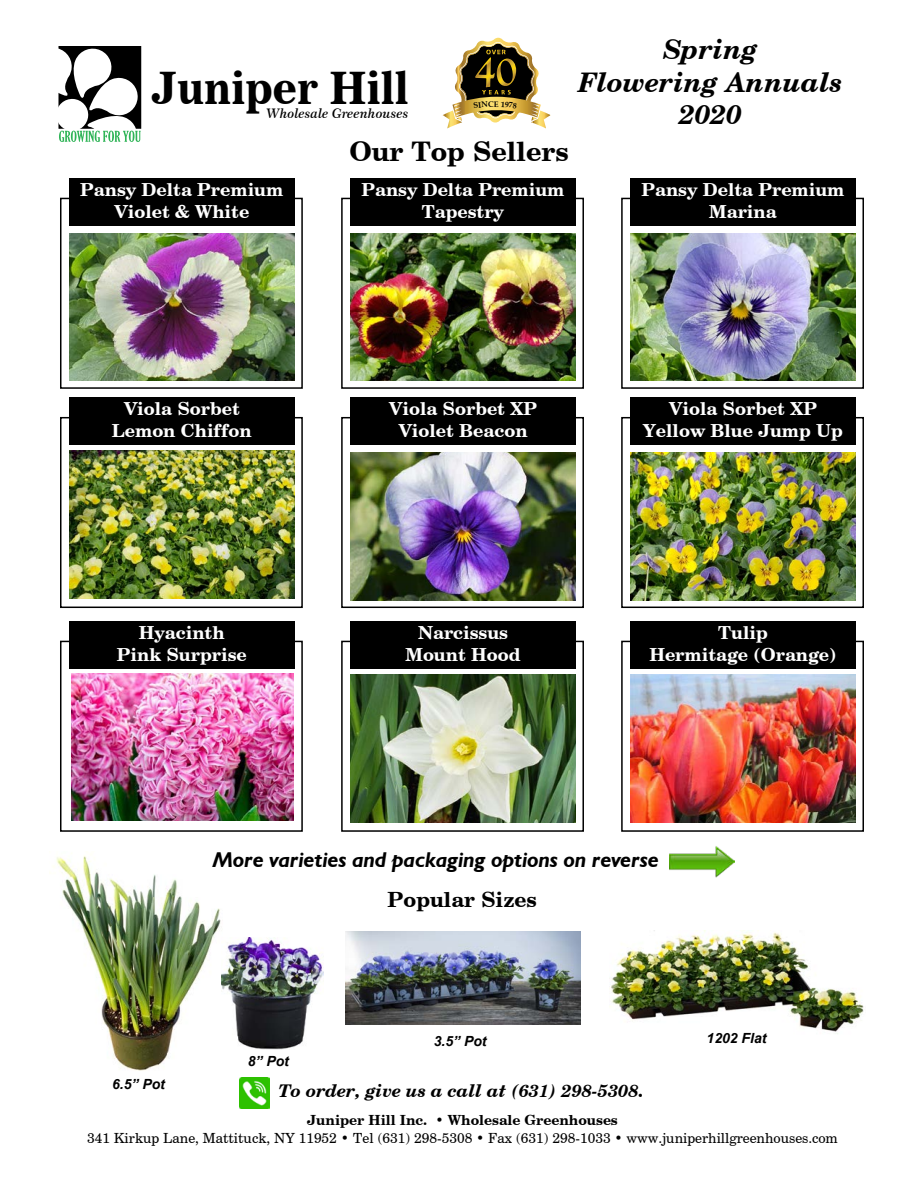
<style>
.page{position:relative;width:918px;height:1188px;background:#fff}
.page>*{position:absolute;margin:0;border:0;box-sizing:border-box;transform-origin:0 0}
.t1{font:43.95px "News 706 BT Bold C";color:#000}
.t2{font:italic 700 27px/32.4px "Century Schlbk Cyrillic BT";color:#000;text-align:center}
.t3{font:700 27px "Century Schlbk Cyrillic BT";color:#000}
.t4{font:italic 700 21.45px "Humanist 521 BT";color:#000}
.t5{font:700 21px "Century Schlbk Cyrillic BT";color:#000}
.t6{font:700 18px/21.6px "Century Schlbk Cyrillic BT";color:#fff;text-align:center}
.t7{font:italic 700 17.55px "Century Schlbk Cyrillic BT";color:#000}
.t8{font:13.95px "Century Schlbk Cyrillic BT";color:#000}
.t9{font:700 13.95px "Century Schlbk Cyrillic BT";color:#000}
.t10{font:italic 700 13.95px "Arial";color:#000}
.t11{font:13.2px "Century 751 BT Semi Bold Italic B";color:#000}
.t12{font:700 7.95px "Palatino Linotype";color:#000}
</style>
<div class="page">
<img style="left:609px;top:930px;width:255px;height:104px">
<img style="left:53px;top:856px;width:169px;height:215px">
<div style="left:60px;top:198px;width:243px;height:191px;border:2px solid #000"></div>
<img style="left:69px;top:233px;width:226px;height:148px">
<div style="left:69px;top:178px;width:226px;height:48px;background:#000"></div>
<svg style="left:58px;top:47px;width:83px;height:95px"></svg>
<img style="left:670px;top:846px;width:65px;height:32px">
<img style="left:239px;top:1078px;width:30px;height:30px">
<div style="left:341px;top:198px;width:243px;height:191px;border:2px solid #000"></div>
<img style="left:350px;top:233px;width:226px;height:148px">
<div style="left:350px;top:178px;width:226px;height:48px;background:#000"></div>
<div style="left:621px;top:198px;width:243px;height:191px;border:2px solid #000"></div>
<img style="left:630px;top:233px;width:226px;height:148px">
<div style="left:630px;top:178px;width:226px;height:48px;background:#000"></div>
<div style="left:60px;top:417px;width:243px;height:191px;border:2px solid #000"></div>
<img style="left:69px;top:451px;width:226px;height:148px">
<div style="left:69px;top:397px;width:226px;height:48px;background:#000"></div>
<div style="left:341px;top:417px;width:243px;height:191px;border:2px solid #000"></div>
<img style="left:350px;top:452px;width:226px;height:148px">
<div style="left:350px;top:397px;width:226px;height:48px;background:#000"></div>
<div style="left:621px;top:417px;width:243px;height:191px;border:2px solid #000"></div>
<img style="left:630px;top:452px;width:226px;height:148px">
<div style="left:630px;top:397px;width:226px;height:48px;background:#000"></div>
<div style="left:60px;top:641px;width:243px;height:191px;border:2px solid #000"></div>
<img style="left:71px;top:673px;width:223px;height:148px">
<div style="left:69px;top:621px;width:226px;height:48px;background:#000"></div>
<div style="left:341px;top:641px;width:243px;height:191px;border:2px solid #000"></div>
<img style="left:350px;top:675px;width:226px;height:147px">
<div style="left:350px;top:621px;width:226px;height:48px;background:#000"></div>
<div style="left:621px;top:641px;width:243px;height:191px;border:2px solid #000"></div>
<img style="left:630px;top:675px;width:226px;height:147px">
<div style="left:630px;top:621px;width:226px;height:48px;background:#000"></div>
<img style="left:222px;top:938px;width:101px;height:111px">
<img style="left:345px;top:931px;width:235px;height:93px">
<svg style="left:443px;top:38px;width:108px;height:90px"></svg>
<h1 class="t1" style="left:152px;top:61px;width:259px">Juniper Hill</h1>
<p class="t12" style="left:494px;top:98px;width:6px">E</p>
<h2 class="t3" style="left:349px;top:135px;width:221px">Our Top Sellers</h2>
<p class="t11" style="left:267px;top:105px;width:143px">Wholesale Greenhouses</p>
<h2 class="t2" style="left:578px;top:33px;width:266px">Spring<br>Flowering Annuals<br>2020</h2>
<p class="t6" style="left:80px;top:179px;width:205px">Pansy Delta Premium<br>Violet &amp; White</p>
<p class="t6" style="left:361px;top:179px;width:205px">Pansy Delta Premium<br>Tapestry</p>
<p class="t6" style="left:641px;top:179px;width:205px">Pansy Delta Premium<br>Marina</p>
<p class="t6" style="left:112px;top:398px;width:141px">Viola Sorbet<br>Lemon Chiffon</p>
<p class="t6" style="left:389px;top:398px;width:150px">Viola Sorbet XP<br>Violet Beacon</p>
<p class="t6" style="left:643px;top:398px;width:201px">Viola Sorbet XP<br>Yellow Blue Jump Up</p>
<p class="t6" style="left:117px;top:622px;width:131px">Hyacinth<br>Pink Surprise</p>
<p class="t6" style="left:405px;top:622px;width:117px">Narcissus<br>Mount Hood</p>
<p class="t6" style="left:649px;top:622px;width:189px">Tulip<br>Hermitage (Orange)</p>
<p class="t4" style="left:213px;top:846px;width:448px">More varieties and packaging options on reverse</p>
<p class="t5" style="left:388px;top:886px;width:151px">Popular Sizes</p>
<p class="t10" style="left:248px;top:1052px;width:43px">8” Pot</p>
<p class="t10" style="left:434px;top:1032px;width:54px">3.5” Pot</p>
<p class="t10" style="left:707px;top:1029px;width:61px">1202 Flat</p>
<p class="t10" style="left:112px;top:1075px;width:54px">6.5” Pot</p>
<p class="t7" style="left:279px;top:1079px;width:367px">To order, give us a call at (631) 298-5308.</p>
<p class="t9" style="left:307px;top:1111px;width:312px">Juniper Hill Inc. • Wholesale Greenhouses</p>
<p class="t8" style="left:87px;top:1130px;width:752px">341 Kirkup Lane, Mattituck, NY 11952 • Tel (631) 298-5308 • Fax (631) 298-1033 • www.juniperhillgreenhouses.com</p>
</div>
